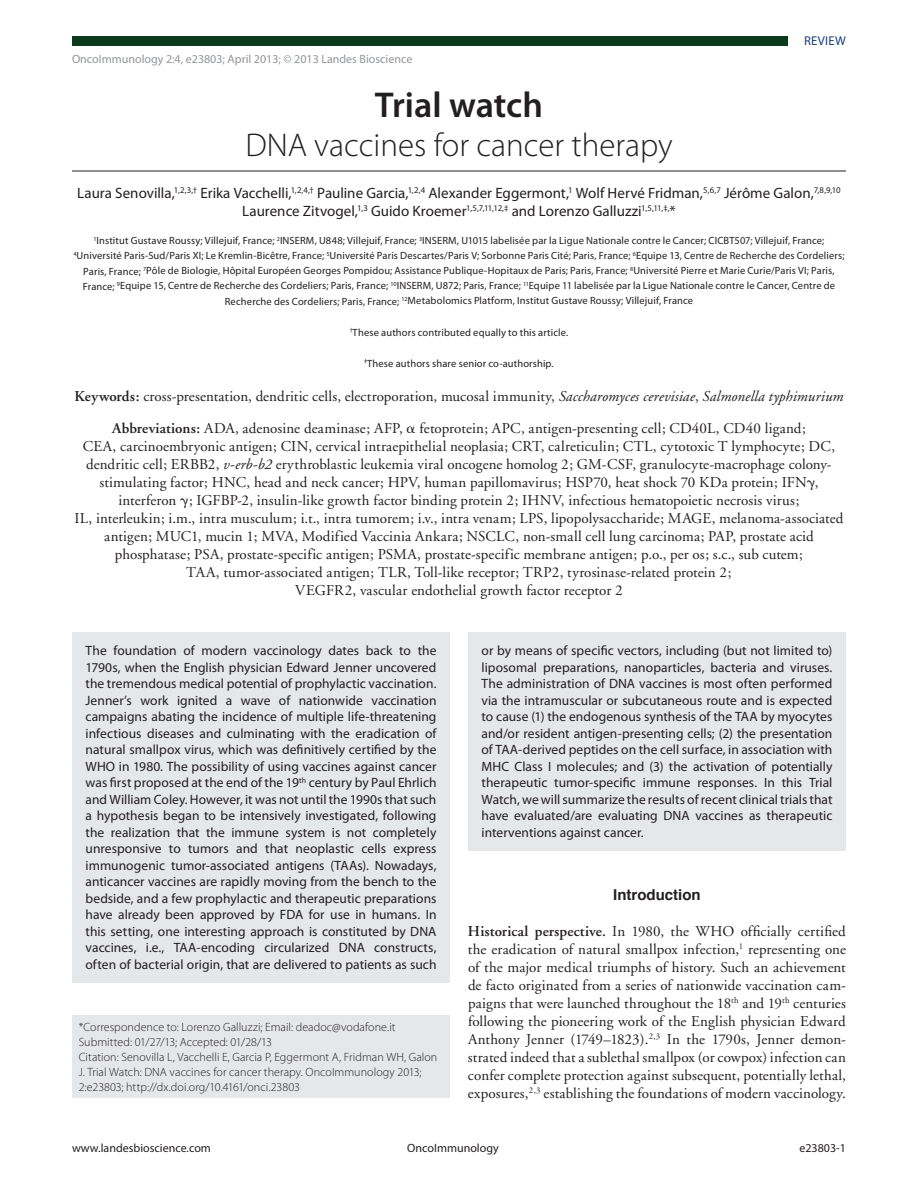
<style>
.page{position:relative;width:918px;height:1188px;background:#fff}
.page>*{position:absolute;margin:0;border:0;box-sizing:border-box;transform-origin:0 0}
.t1{font:600 36px "Myriad Pro";letter-spacing:-.005em;color:#231f20}
.t2{font:300 33px "Myriad Pro";color:#231f20}
.t3{font:15px/18px "Adobe Garamond";letter-spacing:.01em;color:#231f20;text-align:center}
.t4{font:15px/18px "Myriad Pro";color:#231f20;text-align:center}
.t5{font:700 15px "Helvetica";color:#231f20}
.t6{font:13.5px/16.5px "Myriad Pro";letter-spacing:.005em;color:#231f20;text-align:justify}
.t7{font:12.75px "Myriad Pro";letter-spacing:.02em;color:#193f7c}
.t8{font:300 12px/15px "Myriad Pro";letter-spacing:.005em;color:#231f20}
.t9{font:12px "Myriad Pro";color:#939598}
.t10{font:12px "Myriad Pro";color:#231f20}
.t11{font:10.5px/15px "Myriad Pro";letter-spacing:.01em;color:#231f20;text-align:center}
.s1{font-weight:600}
.s2{font-style:italic}
.s3{font-family:"Universal Std Greekw Math Pi"}
</style>
<div class="page">
<div style="left:72px;top:36px;width:715px;height:10px;background:#0b3b1c"></div>
<div style="left:72px;top:1016px;width:378px;height:82px;background:#e6e7e9"></div>
<div style="left:72px;top:632px;width:378px;height:351px;background:#e6e7e9"></div>
<hr style="left:72px;top:171px;width:774px;height:1px;background:#231f20">
<div style="left:468px;top:632px;width:378px;height:218px;background:#e6e7e9"></div>
<p class="t9" style="left:72px;top:52px;width:342px">OncoImmunology 2:4, e23803; April 2013; © 2013 Landes Bioscience</p>
<p class="t7" style="left:804px;top:32px;width:43px">REVIEW</p>
<h1 class="t1" style="left:375px;top:82px;width:170px">Trial watch</h1>
<h2 class="t2" style="left:245px;top:125px;width:429px">DNA vaccines for cancer therapy</h2>
<p class="t4" style="left:77px;top:184px;width:765px">Laura Senovilla,<sup>1,2,3,†</sup> Erika Vacchelli,<sup>1,2,4,†</sup> Pauline Garcia,<sup>1,2,4</sup> Alexander Eggermont,<sup>1</sup> Wolf Hervé Fridman,<sup>5,6,7</sup> Jérôme Galon,<sup>7,8,9,10<br></sup>Laurence Zitvogel,<sup>1,3</sup> Guido Kroemer<sup>1,5,7,11,12,‡</sup> and Lorenzo Galluzzi<sup>1,5,11,‡,</sup>*</p>
<p class="t11" style="left:73px;top:233px;width:773px"><sup>1</sup>Institut Gustave Roussy; Villejuif, France; <sup>2</sup>INSERM, U848; Villejuif, France; <sup>3</sup>INSERM, U1015 labelisée par la Ligue Nationale contre le Cancer; CICBT507; Villejuif, France; <sup>4</sup>Université Paris-Sud/Paris XI; Le Kremlin-Bicêtre, France; <sup>5</sup>Université Paris Descartes/Paris V; Sorbonne Paris Cité; Paris, France; <sup>6</sup>Equipe 13, Centre de Recherche des Cordeliers; Paris, France; <sup>7</sup>Pôle de Biologie, Hôpital Européen Georges Pompidou; Assistance Publique-Hopitaux de Paris; Paris, France; <sup>8</sup>Université Pierre et Marie Curie/Paris VI; Paris, France; <sup>9</sup>Equipe 15, Centre de Recherche des Cordeliers; Paris, France; <sup>10</sup>INSERM, U872; Paris, France; <sup>11</sup>Equipe 11 labelisée par la Ligue Nationale contre le Cancer, Centre de Recherche des Cordeliers; Paris, France; <sup>12</sup>Metabolomics Platform, Institut Gustave Roussy; Villejuif, France</p>
<p class="t11" style="left:350px;top:325px;width:220px"><sup>†</sup>These authors contributed equally to this article.</p>
<p class="t11" style="left:364px;top:356px;width:191px"><sup>‡</sup>These authors share senior co-authorship.</p>
<p class="t3" style="left:74px;top:381px;width:771px;line-height:31.5px"><span class="s1">Keywords:</span> cross-presentation, dendritic cells, electroporation, mucosal immunity, <span class="s2">Saccharomyces cerevisiae</span>, <span class="s2">Salmonella typhimurium<br></span><span class="s1">Abbreviations:</span> ADA, adenosine deaminase; AFP, <span class="s3">α</span> fetoprotein; APC, antigen-presenting cell; CD40L, CD40 ligand;</p>
<p class="t3" style="left:74px;top:437px;width:771px">CEA, carcinoembryonic antigen; CIN, cervical intraepithelial neoplasia; CRT, calreticulin; CTL, cytotoxic T lymphocyte; DC, dendritic cell; ERBB2, <span class="s2">v-erb-b2</span> erythroblastic leukemia viral oncogene homolog 2; GM-CSF, granulocyte-macrophage colony&shy;stimulating factor; HNC, head and neck cancer; HPV, human papillomavirus; HSP70, heat shock 70 KDa protein; IFN<span class="s3">γ</span>, interferon <span class="s3">γ</span>; IGFBP-2, insulin-like growth factor binding protein 2; IHNV, infectious hematopoietic necrosis virus;<br>IL, interleukin; i.m., intra musculum; i.t., intra tumorem; i.v., intra venam; LPS, lipopolysaccharide; MAGE, melanoma-associated antigen; MUC1, mucin 1; MVA, Modified Vaccinia Ankara; NSCLC, non-small cell lung carcinoma; PAP, prostate acid phosphatase; PSA, prostate-specific antigen; PSMA, prostate-specific membrane antigen; p.o., per os; s.c., sub cutem;<br>TAA, tumor-associated antigen; TLR, Toll-like receptor; TRP2, tyrosinase-related protein 2;<br>VEGFR2, vascular endothelial growth factor receptor 2</p>
<p class="t6" style="left:86px;top:642px;width:353px">The foundation of modern vaccinology dates back to the 1790s, when the English physician Edward Jenner uncovered the tremendous medical potential of prophylactic vaccination.<br>Jenner’s work ignited a wave of nationwide vaccination campaigns abating the incidence of multiple life-threatening infectious diseases and culminating with the eradication of natural smallpox virus, which was definitively certified by the WHO in 1980. The possibility of using vaccines against cancer was first proposed at the end of the 19<sup>th</sup> century by Paul Ehrlich and William Coley. However, it was not until the 1990s that such a hypothesis began to be intensively investigated, following the realization that the immune system is not completely unresponsive to tumors and that neoplastic cells express immunogenic tumor-associated antigens (TAAs). Nowadays, anticancer vaccines are rapidly moving from the bench to the bedside, and a few prophylactic and therapeutic preparations have already been approved by FDA for use in humans. In this setting, one interesting approach is constituted by DNA vaccines, i.e., TAA-encoding circularized DNA constructs, often of bacterial origin, that are delivered to patients as such</p>
<p class="t8" style="left:79px;top:1020px;width:360px">*Correspondence to: Lorenzo Galluzzi; Email: deadoc@vodafone.it Submitted: 01/27/13; Accepted: 01/28/13<br>Citation: Senovilla L, Vacchelli E, Garcia P, Eggermont A, Fridman WH, Galon J. Trial Watch: DNA vaccines for cancer therapy. OncoImmunology 2013; 2:e23803; http://dx.doi.org/10.4161/onci.23803</p>
<p class="t6" style="left:482px;top:642px;width:352px">or by means of specific vectors, including (but not limited to) liposomal preparations, nanoparticles, bacteria and viruses.<br>The administration of DNA vaccines is most often performed via the intramuscular or subcutaneous route and is expected to cause (1) the endogenous synthesis of the TAA by myocytes and/or resident antigen-presenting cells; (2) the presentation of TAA-derived peptides on the cell surface, in association with MHC Class I molecules; and (3) the activation of potentially therapeutic tumor-specific immune responses. In this Trial Watch, we will summarize the results of recent clinical trials that have evaluated/are evaluating DNA vaccines as therapeutic interventions against cancer.</p>
<p class="t5" style="left:613px;top:883px;width:89px">Introduction</p>
<p class="t3" style="left:468px;top:923px;width:379px;text-align:justify"><span class="s1">Historical perspective.</span> In 1980, the WHO officially certified the eradication of natural smallpox infection,<sup>1</sup> representing one of the major medical triumphs of history. Such an achievement de facto originated from a series of nationwide vaccination cam&shy;paigns that were launched throughout the 18<sup>th</sup> and 19<sup>th</sup> centuries following the pioneering work of the English physician Edward Anthony Jenner (1749–1823).<sup>2,3</sup> In the 1790s, Jenner demon&shy;strated indeed that a sublethal smallpox (or cowpox) infection can confer complete protection against subsequent, potentially lethal, exposures,<sup>2,3</sup> establishing the foundations of modern vaccinology.</p>
<p class="t10" style="left:72px;top:1141px;width:140px">www.landesbioscience.com</p>
<p class="t10" style="left:407px;top:1141px;width:93px">OncoImmunology</p>
<p class="t10" style="left:799px;top:1141px;width:48px">e23803-1</p>
</div>
